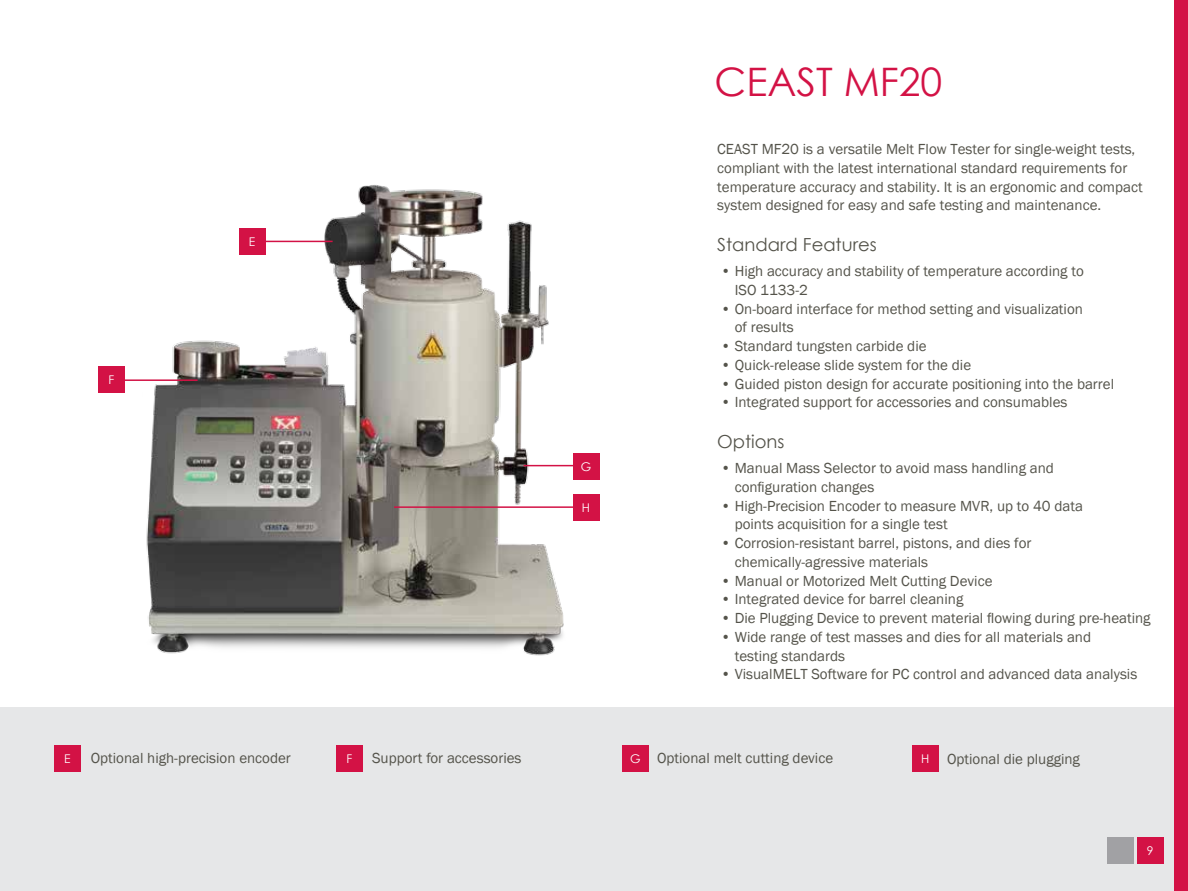
<style>
.page{position:relative;width:1188px;height:891px;background:#fff}
.page>*{position:absolute;margin:0;border:0;box-sizing:border-box;transform-origin:0 0}
.t1{font:39.3px "Century Gothic";color:#d31245}
.t2{font:18px "Century Gothic";color:#54534a}
.t3{font:15px/18.8px "Franklin Gothic";color:#54534a}
.t4{font:12px "Century Gothic";color:#fff}
.s1{font-family:"Century Gothic";font-size:12px;color:#fff}
</style>
<div class="page">
<div style="left:0;top:708px;width:1174px;height:183px;background:#e6e7e8"></div>
<img style="left:146px;top:185px;width:427px;height:471px">
<div style="left:1137px;top:837px;width:27px;height:27px;background:#d31245"></div>
<div style="left:1107px;top:837px;width:27px;height:27px;background:#a1a1a4"></div>
<div style="left:1174px;top:0;width:14px;height:891px;background:#d31245"></div>
<div style="left:239px;top:228px;width:27px;height:27px;background:#d31245"></div>
<div style="left:98px;top:366px;width:27px;height:27px;background:#d31245"></div>
<div style="left:573px;top:453px;width:27px;height:27px;background:#d31245"></div>
<div style="left:54px;top:745px;width:27px;height:27px;background:#d31245"></div>
<div style="left:336px;top:745px;width:27px;height:27px;background:#d31245"></div>
<div style="left:622px;top:745px;width:27px;height:27px;background:#d31245"></div>
<div style="left:912px;top:745px;width:27px;height:27px;background:#d31245"></div>
<hr style="left:394px;top:506px;width:192px;height:2px;background:#d31245">
<hr style="left:524px;top:465px;width:51px;height:1px;background:#d31245">
<hr style="left:117px;top:379px;width:81px;height:2px;background:#d31245">
<hr style="left:262px;top:241px;width:71px;height:1px;background:#d31245">
<div style="left:573px;top:494px;width:27px;height:27px;background:#d31245"></div>
<p class="t4" style="left:109px;top:371px;width:7px">F</p>
<p class="t4" style="left:249px;top:233px;width:8px">E</p>
<p class="t4" style="left:581px;top:458px;width:12px">G</p>
<p class="t4" style="left:582px;top:499px;width:10px">H</p>
<h1 class="t1" style="left:715px;top:55px;width:229px">CEAST MF20</h1>
<p class="t3" style="left:717px;top:140px;width:427px">CEAST MF20 is a versatile Melt Flow Tester for single-weight tests, compliant with the latest international standard requirements for temperature accuracy and stability. It is an ergonomic and compact system designed for easy and safe testing and maintenance.</p>
<p class="t2" style="left:717px;top:232px;width:161px">Standard Features</p>
<p class="t3" style="left:735px;top:262px;width:351px;text-indent:-14px">• High accuracy and stability of temperature according to<br>ISO 1133-2</p>
<p class="t3" style="left:735px;top:300px;width:350px;text-indent:-14px">• On-board interface for method setting and visualization of results</p>
<p class="t3" style="left:721px;top:337px;width:207px">• Standard tungsten carbide die</p>
<p class="t3" style="left:721px;top:356px;width:252px">• Quick-release slide system for the die</p>
<p class="t3" style="left:721px;top:375px;width:395px">• Guided piston design for accurate positioning into the barrel</p>
<p class="t3" style="left:721px;top:393px;width:348px">• Integrated support for accessories and consumables</p>
<p class="t2" style="left:717px;top:429px;width:69px">Options</p>
<p class="t3" style="left:735px;top:459px;width:321px;text-indent:-14px">• Manual Mass Selector to avoid mass handling and configuration changes</p>
<p class="t3" style="left:735px;top:497px;width:350px;text-indent:-14px">• High-Precision Encoder to measure MVR, up to 40 data points acquisition for a single test</p>
<p class="t3" style="left:735px;top:534px;width:298px;text-indent:-14px">• Corrosion-resistant barrel, pistons, and dies for chemically-agressive materials</p>
<p class="t3" style="left:721px;top:572px;width:273px">• Manual or Motorized Melt Cutting Device</p>
<p class="t3" style="left:721px;top:590px;width:244px">• Integrated device for barrel cleaning</p>
<p class="t3" style="left:721px;top:609px;width:431px">• Die Plugging Device to prevent material flowing during pre-heating</p>
<p class="t3" style="left:735px;top:628px;width:358px;text-indent:-14px">• Wide range of test masses and dies for all materials and testing standards</p>
<p class="t3" style="left:721px;top:665px;width:418px">• VisualMELT Software for PC control and advanced data analysis</p>
<p class="t4" style="left:64px;top:750px;width:8px">E</p>
<p class="t3" style="left:91px;top:749px;width:202px">Optional high-precision encoder</p>
<p class="t4" style="left:347px;top:750px;width:7px">F</p>
<p class="t3" style="left:372px;top:749px;width:151px">Support for accessories</p>
<p class="t3" style="left:630px;top:749px;width:205px"><span class="s1">G</span> Optional melt cutting device</p>
<p class="t3" style="left:921px;top:750px;width:160px"><span class="s1">H</span> Optional die plugging</p>
<p class="t4" style="left:1147px;top:842px;width:8px">9</p>
</div>
